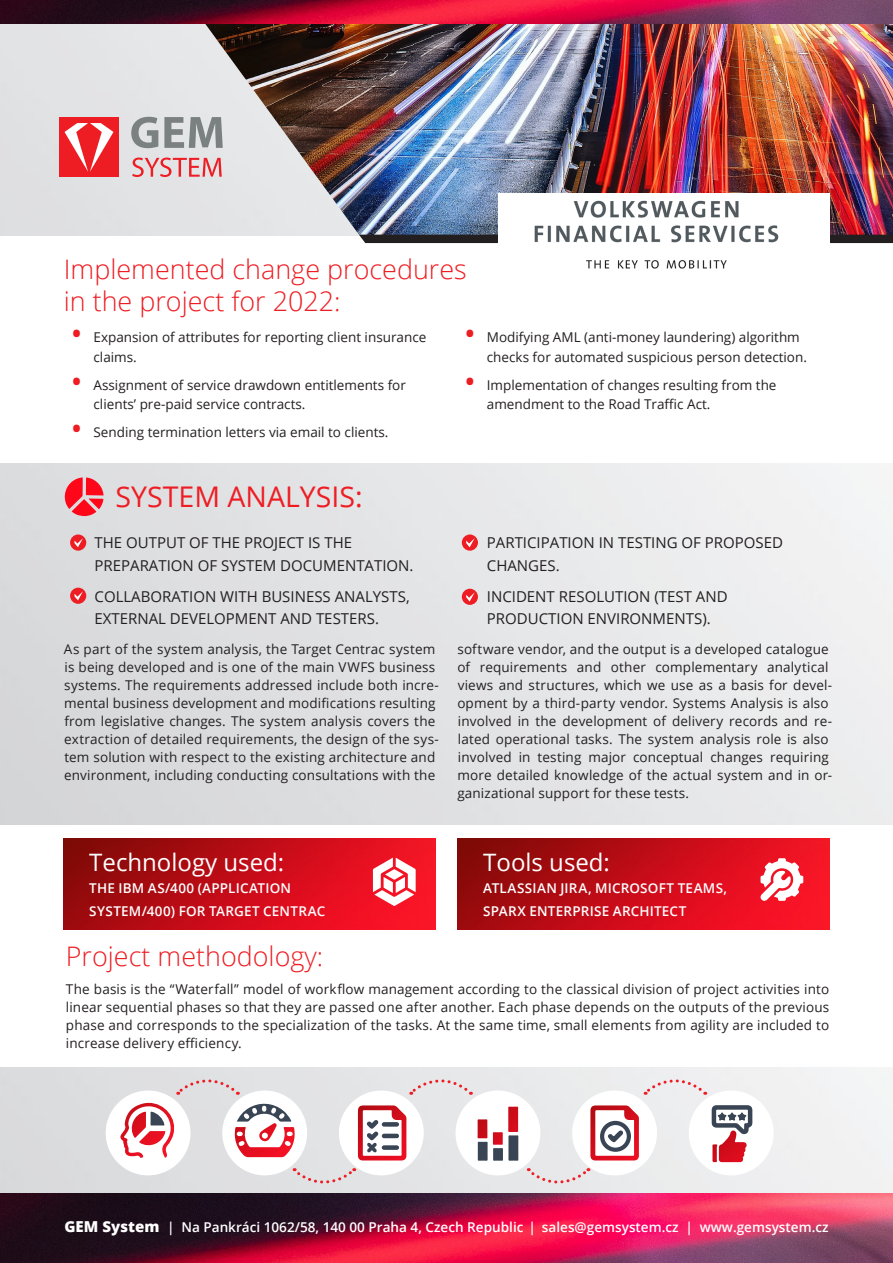
<style>
.page{position:relative;width:893px;height:1263px;background:#fff}
.page>*{position:absolute;margin:0;border:0;box-sizing:border-box;transform-origin:0 0}
.red_headline{font:28.5px "Open Sans";color:#ee1d23}
.red_headline-2{font:300 26.85px/32.2px "Open Sans";color:#ee1d23}
.nadpis_basic{font:300 26.85px "Open Sans";color:#ee1d23}
.red_headline-3{font:24px "Open Sans";color:#fff}
.t1{font:15px/22.5px "Open Sans";color:#231f20}
.nadpis_basic-2{font:13.5px/18px "Open Sans";letter-spacing:.01em;color:#231f20}
.nadpis_basic-3{font:600 13.5px "Open Sans";letter-spacing:.015em;color:#fff}
.text{font:600 13.5px "Open Sans";color:#fff}
.s1{font-weight:700;font-size:24px;color:#ee1d23}
.s2{font-weight:800;font-size:15.15px}
</style>
<div class="page">
<div style="left:0;top:23px;width:188px;height:212px;background:#e2e3e4"></div>
<img style="left:188px;top:23px;width:705px;height:212px">
<div style="left:59px;top:117px;width:60px;height:60px;background:#ee1d23"></div>
<svg style="left:65px;top:123px;width:48px;height:49px"></svg>
<svg style="left:131px;top:117px;width:27px;height:31px"></svg>
<svg style="left:164px;top:117px;width:59px;height:31px;background:#a4a8a9"></svg>
<svg style="left:132px;top:158px;width:90px;height:19px;background:#e6a3a6"></svg>
<img style="left:0;top:0;width:893px;height:23px">
<div style="left:359px;top:235px;width:534px;height:8px;background:#231f20"></div>
<img style="left:498px;top:193px;width:331px;height:76px">
<img style="left:0;top:1067px;width:893px;height:196px">
<img style="left:0;top:464px;width:893px;height:360px">
<img style="left:64px;top:839px;width:372px;height:90px">
<img style="left:457px;top:839px;width:372px;height:90px">
<div style="left:222px;top:1090px;width:85px;height:85px;background:#fff;border-radius:50%"></div>
<img style="left:234px;top:1123px;width:61px;height:34px">
<svg style="left:237px;top:1103px;width:54px;height:18px"></svg>
<div style="left:455px;top:1090px;width:85px;height:85px;background:#fff;border-radius:50%"></div>
<img style="left:478px;top:1106px;width:40px;height:29px">
<svg style="left:478px;top:1135px;width:40px;height:26px"></svg>
<div style="left:689px;top:1090px;width:85px;height:85px;background:#fff;border-radius:50%"></div>
<img style="left:712px;top:1134px;width:35px;height:28px">
<svg style="left:712px;top:1105px;width:40px;height:29px"></svg>
<div style="left:106px;top:1090px;width:85px;height:85px;background:#fff;border-radius:50%"></div>
<img style="left:120px;top:1103px;width:54px;height:55px">
<div style="left:572px;top:1090px;width:85px;height:85px;background:#fff;border-radius:50%"></div>
<img style="left:590px;top:1105px;width:49px;height:55px">
<svg style="left:176px;top:1077px;width:62px;height:18px"></svg>
<svg style="left:294px;top:1167px;width:62px;height:18px"></svg>
<svg style="left:528px;top:1167px;width:62px;height:18px"></svg>
<svg style="left:409px;top:1077px;width:62px;height:18px"></svg>
<svg style="left:643px;top:1077px;width:63px;height:18px"></svg>
<svg style="left:65px;top:477px;width:38px;height:39px"></svg>
<svg style="left:373px;top:858px;width:43px;height:48px"></svg>
<svg style="left:761px;top:858px;width:42px;height:43px"></svg>
<div style="left:339px;top:1090px;width:85px;height:85px;background:#fff;border-radius:50%"></div>
<img style="left:358px;top:1105px;width:48px;height:55px">
<svg style="left:367px;top:1120px;width:32px;height:32px"></svg>
<svg style="left:70px;top:534px;width:16px;height:17px"></svg>
<svg style="left:75px;top:538px;width:8px;height:9px"></svg>
<svg style="left:462px;top:534px;width:16px;height:17px"></svg>
<svg style="left:466px;top:538px;width:9px;height:9px"></svg>
<div style="left:462px;top:589px;width:16px;height:16px;background:#ee1d23;border-radius:50%"></div>
<svg style="left:466px;top:592px;width:9px;height:9px"></svg>
<div style="left:70px;top:588px;width:16px;height:16px;background:#ee1d23;border-radius:50%"></div>
<svg style="left:75px;top:591px;width:8px;height:9px"></svg>
<p class="red_headline-2" style="left:64px;top:252px;width:404px">Implemented change procedures in the project for 2022:</p>
<p class="nadpis_basic-2" style="left:94px;top:327px;width:334px;line-height:19.5px;text-indent:-21px"><span class="s1">•</span> Expansion of attributes for reporting client insurance claims.</p>
<p class="nadpis_basic-2" style="left:94px;top:375px;width:314px;line-height:19.5px;text-indent:-21px"><span class="s1">•</span> Assignment of service drawdown entitlements for clients’ pre-paid service contracts.</p>
<p class="nadpis_basic-2" style="left:72px;top:423px;width:318px"><span class="s1">•</span> Sending termination letters via email to clients.</p>
<p class="nadpis_basic-2" style="left:487px;top:327px;width:322px;line-height:19.5px;text-indent:-21px"><span class="s1">•</span> Modifying AML (anti-money laundering) algorithm checks for automated suspicious person detection.</p>
<p class="nadpis_basic-2" style="left:487px;top:375px;width:291px;line-height:19.5px;text-indent:-21px"><span class="s1">•</span> Implementation of changes resulting from the amendment to the Road Traffic Act.</p>
<p class="red_headline" style="left:116px;top:477px;width:249px">SYSTEM ANALYSIS:</p>
<p class="t1" style="left:95px;top:531px;width:321px;text-indent:-21px"><span class="s1">•</span> THE OUTPUT OF THE PROJECT IS THE<br>PREPARATION OF SYSTEM DOCUMENTATION.</p>
<p class="t1" style="left:95px;top:584px;width:317px;text-indent:-21px"><span class="s1">•</span> COLLABORATION WITH BUSINESS ANALYSTS,<br>EXTERNAL DEVELOPMENT AND TESTERS.</p>
<p class="nadpis_basic-2" style="left:64px;top:640px;width:376px">As part of the system analysis, the Target Centrac system is being developed and is one of the main VWFS business systems. The requirements addressed include both incre&shy;mental business development and modifications resulting from legislative changes. The system analysis covers the extraction of detailed requirements, the design of the sys&shy;tem solution with respect to the existing architecture and environment, including conducting consultations with the</p>
<p class="t1" style="left:487px;top:531px;width:298px;text-indent:-21px"><span class="s1">•</span> PARTICIPATION IN TESTING OF PROPOSED<br>CHANGES.</p>
<p class="t1" style="left:466px;top:584px;width:264px;text-align:center"><span class="s1">•</span> INCIDENT RESOLUTION (TEST AND<br>PRODUCTION ENVIRONMENTS).</p>
<p class="nadpis_basic-2" style="left:457px;top:640px;width:376px">software vendor, and the output is a developed catalogue of requirements and other complementary analytical views and structures, which we use as a basis for devel&shy;opment by a third-party vendor. Systems Analysis is also involved in the development of delivery records and re&shy;lated operational tasks. The system analysis role is also involved in testing major conceptual changes requiring more detailed knowledge of the actual system and in or&shy;ganizational support for these tests.</p>
<p class="red_headline-3" style="left:89px;top:845px;width:196px">Technology used:</p>
<p class="nadpis_basic-3" style="left:89px;top:879px;width:203px">THE IBM AS/400 (APPLICATION</p>
<p class="nadpis_basic-3" style="left:89px;top:901px;width:238px">SYSTEM/400) FOR TARGET CENTRAC</p>
<p class="red_headline-3" style="left:483px;top:845px;width:128px">Tools used:</p>
<p class="nadpis_basic-3" style="left:483px;top:879px;width:245px">ATLASSIAN JIRA, MICROSOFT TEAMS,</p>
<p class="nadpis_basic-3" style="left:483px;top:901px;width:205px">SPARX ENTERPRISE ARCHITECT</p>
<p class="nadpis_basic" style="left:66px;top:938px;width:259px">Project methodology:</p>
<p class="nadpis_basic-2" style="left:66px;top:980px;width:765px;text-align:justify">The basis is the “Waterfall” model of workflow management according to the classical division of project activities into linear sequential phases so that they are passed one after another. Each phase depends on the outputs of the previous phase and corresponds to the specialization of the tasks. At the same time, small elements from agility are included to increase delivery efficiency.</p>
<p class="text" style="left:64px;top:1218px;width:766px"><span class="s2">GEM System</span> | Na Pankráci 1062/58, 140 00 Praha 4, Czech Republic | sales@gemsystem.cz | www.gemsystem.cz</p>
</div>
